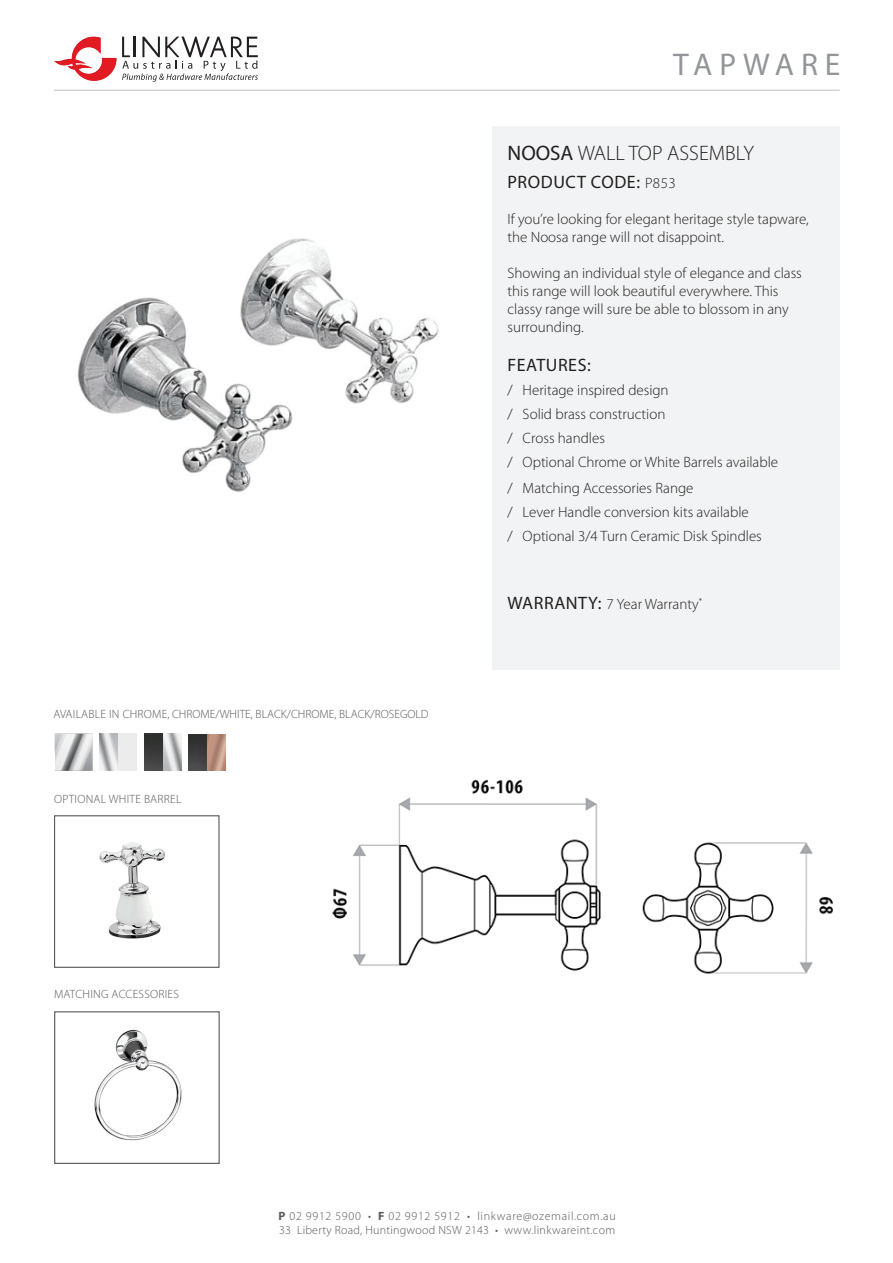
<style>
.page{position:relative;width:893px;height:1263px;background:#fff}
.page>*{position:absolute;margin:0;border:0;box-sizing:border-box;transform-origin:0 0}
.t1{font:31.5px "Myriad Pro";letter-spacing:.22em;color:#939598}
.t2{font:300 21px "Myriad Pro";color:#231f20}
.t3{font:18px "Myriad Pro";letter-spacing:.03em;color:#231f20}
.t4{font:300 15px/24.2px "Myriad Pro";color:#231f20}
.t5{font:300 12px/14.4px "Myriad Pro";letter-spacing:.02em;color:#57585a}
.t6{font:300 12px "Myriad Pro";color:#57585a}
.s1{font-weight:400}
.s2{font-weight:300;font-size:15px}
.s3{font-weight:400;font-size:18px}
.s4{font-weight:700}
</style>
<div class="page">
<svg style="left:55px;top:733px;width:37px;height:1px"></svg>
<img style="left:100px;top:734px;width:37px;height:37px">
<img style="left:145px;top:733px;width:37px;height:37px">
<img style="left:189px;top:734px;width:37px;height:37px">
<hr style="left:54px;top:90px;width:786px;height:1px;background:#bcbdc0">
<svg style="left:54px;top:37px;width:62px;height:44px"></svg>
<svg style="left:122px;top:37px;width:136px;height:45px"></svg>
<div style="left:493px;top:126px;width:347px;height:543px;background:#f2f3f4"></div>
<img style="left:94px;top:1029px;width:88px;height:112px">
<div style="left:54px;top:1011px;width:166px;height:153px;border:1px solid #57585a"></div>
<svg style="left:54px;top:734px;width:39px;height:37px"></svg>
<img style="left:77px;top:238px;width:362px;height:254px">
<img style="left:332px;top:779px;width:501px;height:195px">
<div style="left:54px;top:815px;width:166px;height:153px;border:1px solid #57585a"></div>
<img style="left:99px;top:842px;width:66px;height:97px">
<h1 class="t1" style="left:673px;top:45px;width:169px">TAPWARE</h1>
<h2 class="t2" style="left:507px;top:142px;width:248px"><span class="s1">NOOSA</span> WALL TOP ASSEMBLY</h2>
<p class="t3" style="left:507px;top:171px;width:170px">PRODUCT CODE: <span class="s2">P853</span></p>
<p class="t4" style="left:507px;top:211px;width:303px;line-height:18px">If you’re looking for elegant heritage style tapware, the Noosa range will not disappoint.</p>
<p class="t4" style="left:507px;top:265px;width:296px;line-height:18px">Showing an individual style of elegance and class this range will look beautiful everywhere. This classy range will sure be able to blossom in any surrounding.</p>
<p class="t3" style="left:507px;top:354px;width:85px">FEATURES:</p>
<p class="t4" style="left:507px;top:379px;width:272px">/ Heritage inspired design<br>/ Solid brass construction<br>/ Cross handles<br>/ Optional Chrome or White Barrels available / Matching Accessories Range<br>/ Lever Handle conversion kits available<br>/ Optional 3/4 Turn Ceramic Disk Spindles</p>
<p class="t6" style="left:53px;top:708px;width:377px">AVAILABLE IN CHROME, CHROME/WHITE, BLACK/CHROME, BLACK/ROSEGOLD</p>
<p class="t5" style="left:54px;top:791px;width:129px">OPTIONAL WHITE BARREL</p>
<p class="t5" style="left:54px;top:987px;width:126px">MATCHING ACCESSORIES</p>
<p class="t4" style="left:507px;top:592px;width:196px"><span class="s3">WARRANTY:</span> 7 Year Warranty<sup>*</sup></p>
<p class="t5" style="left:279px;top:1209px;width:339px"><span class="s4">P</span> 02 9912 5900 • <span class="s4">F</span> 02 9912 5912 • linkware@ozemail.com.au<br>33 Liberty Road, Huntingwood NSW 2143 • www.linkwareint.com</p>
</div>
